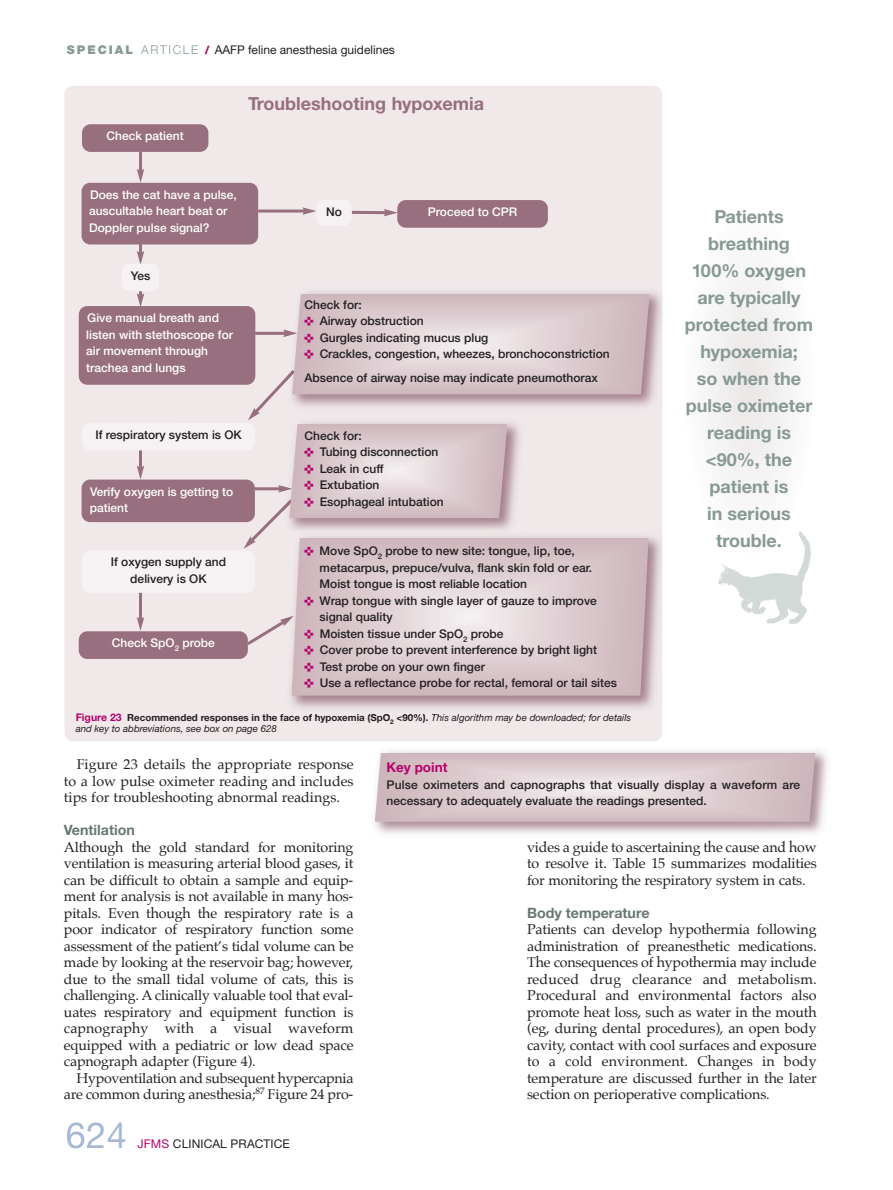
<style>
.page{position:relative;width:893px;height:1190px;background:#fff}
.page>*{position:absolute;margin:0;border:0;box-sizing:border-box;transform-origin:0 0}
.t1{font:36px "Helvetica Neue CE";color:#a6b8d3}
.t2{font:700 18px/27px "Helvetica Neue CE";color:#879994;text-align:center}
.t3{font:700 18px "Helvetica Neue CE";color:#986f7e}
.t4{font:14.25px/16.5px "Palatino";letter-spacing:-.01em;color:#231f20;text-align:justify}
.t5{font:700 14.25px "Helvetica Neue CE";color:#687872}
.t6{font:700 13.5px "Helvetica Neue CE";color:#b6036c}
.t7{font:500 12px/16.5px "Helvetica Neue CE";color:#231f20}
.t8{font:500 12px/16.5px "Helvetica Neue CE";color:#fff}
.t9{font:12px "Helvetica Neue CE";color:#231f20}
.t10{font:italic 9.75px/11.2px "Helvetica Neue CE";color:#231f20}
.s1{font-weight:900;color:#879994}
.s2{font-family:"Helvetica Neue";font-weight:300;color:#879994}
.s3{font-weight:900;font-size:11.25px;color:#b6036c}
.s4{font-weight:700;font-style:normal;font-size:10.5px;color:#b6036c}
.s5{font-weight:700;font-style:normal}
.s6{color:#b6036c}
</style>
<div class="page">
<div style="left:65px;top:86px;width:597px;height:655px;background:#f0e8e9;border-radius:9px"></div>
<div style="left:397px;top:200px;width:151px;height:28px;background:#986f7e;border-radius:9px"></div>
<div style="left:82px;top:124px;width:126px;height:28px;background:#986f7e;border-radius:9px"></div>
<div style="left:79px;top:631px;width:169px;height:28px;background:#986f7e;border-radius:9px"></div>
<div style="left:82px;top:183px;width:176px;height:61px;background:#986f7e;border-radius:9px"></div>
<div style="left:79px;top:306px;width:176px;height:79px;background:#986f7e;border-radius:9px"></div>
<div style="left:82px;top:479px;width:173px;height:43px;background:#986f7e;border-radius:9px"></div>
<div style="left:316px;top:199px;width:36px;height:27px;background:#f6f2f3;border-radius:9px"></div>
<hr style="left:139px;top:152px;width:3px;height:19px;background:#986f7e">
<svg style="left:137px;top:169px;width:7px;height:14px"></svg>
<hr style="left:139px;top:424px;width:3px;height:44px;background:#986f7e">
<svg style="left:137px;top:466px;width:7px;height:13px"></svg>
<hr style="left:139px;top:588px;width:3px;height:31px;background:#986f7e">
<svg style="left:137px;top:617px;width:7px;height:14px"></svg>
<hr style="left:258px;top:209px;width:47px;height:3px;background:#986f7e">
<svg style="left:302px;top:207px;width:14px;height:8px"></svg>
<svg style="left:351px;top:209px;width:47px;height:7px"></svg>
<svg style="left:137px;top:244px;width:7px;height:20px"></svg>
<svg style="left:137px;top:291px;width:7px;height:15px"></svg>
<div style="left:122px;top:264px;width:37px;height:27px;background:#f6f2f3;border-radius:9px"></div>
<div style="left:82px;top:423px;width:173px;height:27px;background:#f6f2f3;border-radius:9px"></div>
<div style="left:82px;top:550px;width:173px;height:43px;background:#f6f2f3;border-radius:9px"></div>
<img style="left:308px;top:292px;width:355px;height:110px">
<img style="left:291px;top:537px;width:372px;height:178px">
<svg style="left:244px;top:616px;width:48px;height:32px"></svg>
<svg style="left:402px;top:714px;width:24px;height:1px"></svg>
<img style="left:432px;top:714px;width:68px;height:1px">
<svg style="left:292px;top:555px;width:357px;height:140px"></svg>
<img style="left:374px;top:750px;width:454px;height:91px">
<svg style="left:375px;top:752px;width:440px;height:69px"></svg>
<svg style="left:707px;top:271px;width:85px;height:223px"></svg>
<img style="left:718px;top:531px;width:93px;height:93px">
<svg style="left:243px;top:293px;width:407px;height:262px"></svg>
<svg style="left:305px;top:596px;width:8px;height:9px"></svg>
<svg style="left:305px;top:629px;width:8px;height:9px"></svg>
<svg style="left:305px;top:646px;width:8px;height:8px"></svg>
<svg style="left:305px;top:662px;width:8px;height:9px"></svg>
<svg style="left:305px;top:679px;width:8px;height:8px"></svg>
<p class="t9" style="left:67px;top:46px;width:329px"><span class="s1">S P E C I A L</span> <span class="s2">ARTICLE</span> <span class="s3">/</span> AAFP feline anesthesia guidelines</p>
<p class="t8" style="left:107px;top:129px;width:79px">Check patient</p>
<p class="t3" style="left:248px;top:97px;width:237px">Troubleshooting hypoxemia</p>
<p class="t8" style="left:89px;top:187px;width:149px">Does the cat have a pulse, auscultable heart beat or<br>Doppler pulse signal?</p>
<p class="t7" style="left:131px;top:268px;width:21px">Yes</p>
<p class="t8" style="left:86px;top:311px;width:148px">Give manual breath and listen with stethoscope for air movement through trachea and lungs</p>
<p class="t7" style="left:326px;top:204px;width:17px">No</p>
<p class="t8" style="left:428px;top:205px;width:91px">Proceed to CPR</p>
<p class="t7" style="left:320px;top:297px;width:292px;text-indent:-15px">Check for:<br>Airway obstruction<br>Gurgles indicating mucus plug<br>Crackles, congestion, wheezes, bronchoconstriction</p>
<p class="t7" style="left:305px;top:371px;width:295px">Absence of airway noise may indicate pneumothorax</p>
<p class="t7" style="left:95px;top:427px;width:148px">If respiratory system is OK</p>
<p class="t8" style="left:90px;top:484px;width:145px">Verify oxygen is getting to patient</p>
<p class="t7" style="left:111px;top:555px;width:117px;text-align:center">If oxygen supply and delivery is OK</p>
<p class="t8" style="left:112px;top:636px;width:105px">Check SpO<sub>2</sub> probe</p>
<p class="t7" style="left:320px;top:428px;width:126px;text-indent:-15px">Check for:<br>Tubing disconnection<br>Leak in cuff<br>Extubation<br>Esophageal intubation</p>
<p class="t7" style="left:320px;top:543px;width:299px">Move SpO<sub>2</sub> probe to new site: tongue, lip, toe, metacarpus, prepuce/vulva, flank skin fold or ear.<br>Moist tongue is most reliable location<br>Wrap tongue with single layer of gauze to improve signal quality<br>Moisten tissue under SpO<sub>2</sub> probe<br>Cover probe to prevent interference by bright light Test probe on your own finger<br>Use a reflectance probe for rectal, femoral or tail sites</p>
<p class="t10" style="left:76px;top:713px;width:557px"><span class="s4">Figure 23</span> <span class="s5">Recommended responses in the face of hypoxemia (SpO</span><sub>2</sub> <span class="s5">&lt;90%).</span> This algorithm may be downloaded; for details and key to abbreviations, see box on page 628</p>
<p class="t2" style="left:685px;top:205px;width:130px">Patients breathing<br>100% oxygen are typically protected from hypoxemia;<br>so when the pulse oximeter reading is &lt;90%, the patient is<br>in serious trouble.</p>
<p class="t4" style="left:64px;top:757px;width:291px;text-indent:13px">Figure 23 details the appropriate response to a low pulse oximeter reading and includes tips for troubleshooting abnormal readings.</p>
<p class="t5" style="left:64px;top:825px;width:72px">Ventilation</p>
<p class="t4" style="left:64px;top:839px;width:291px">Although the gold standard for monitoring ventilation is measuring arterial blood gases, it can be difficult to obtain a sample and equip&shy;ment for analysis is not available in many hos&shy;pitals. Even though the respiratory rate is a poor indicator of respiratory function some assessment of the patient’s tidal volume can be made by looking at the reservoir bag; however, due to the small tidal volume of cats, this is challenging. A clinically valuable tool that eval&shy;uates respiratory and equipment function is capnography with a visual waveform equipped with a pediatric or low dead space capnograph adapter (Figure 4).</p>
<p class="t4" style="left:64px;top:1070px;width:291px;text-align:right">Hypoventilation and subsequent hypercapnia are common during anesthesia;<sup>87</sup> Figure 24 pro-</p>
<h1 class="t1" style="left:66px;top:1122px;width:62px">624</h1>
<p class="t9" style="left:138px;top:1139px;width:154px"><span class="s6">JFMS</span> CLINICAL PRACTICE</p>
<p class="t6" style="left:387px;top:762px;width:62px">Key point</p>
<p class="t7" style="left:387px;top:777px;width:415px">Pulse oximeters and capnographs that visually display a waveform are necessary to adequately evaluate the readings presented.</p>
<p class="t4" style="left:527px;top:839px;width:291px">vides a guide to ascertaining the cause and how to resolve it. Table 15 summarizes modalities for monitoring the respiratory system in cats.</p>
<p class="t5" style="left:527px;top:907px;width:124px">Body temperature</p>
<p class="t4" style="left:527px;top:922px;width:291px">Patients can develop hypothermia following administration of preanesthetic medications.<br>The consequences of hypothermia may include reduced drug clearance and metabolism.<br>Procedural and environmental factors also promote heat loss, such as water in the mouth (eg, during dental procedures), an open body cavity, contact with cool surfaces and exposure to a cold environment. Changes in body temperature are discussed further in the later section on perioperative complications.</p>
</div>
